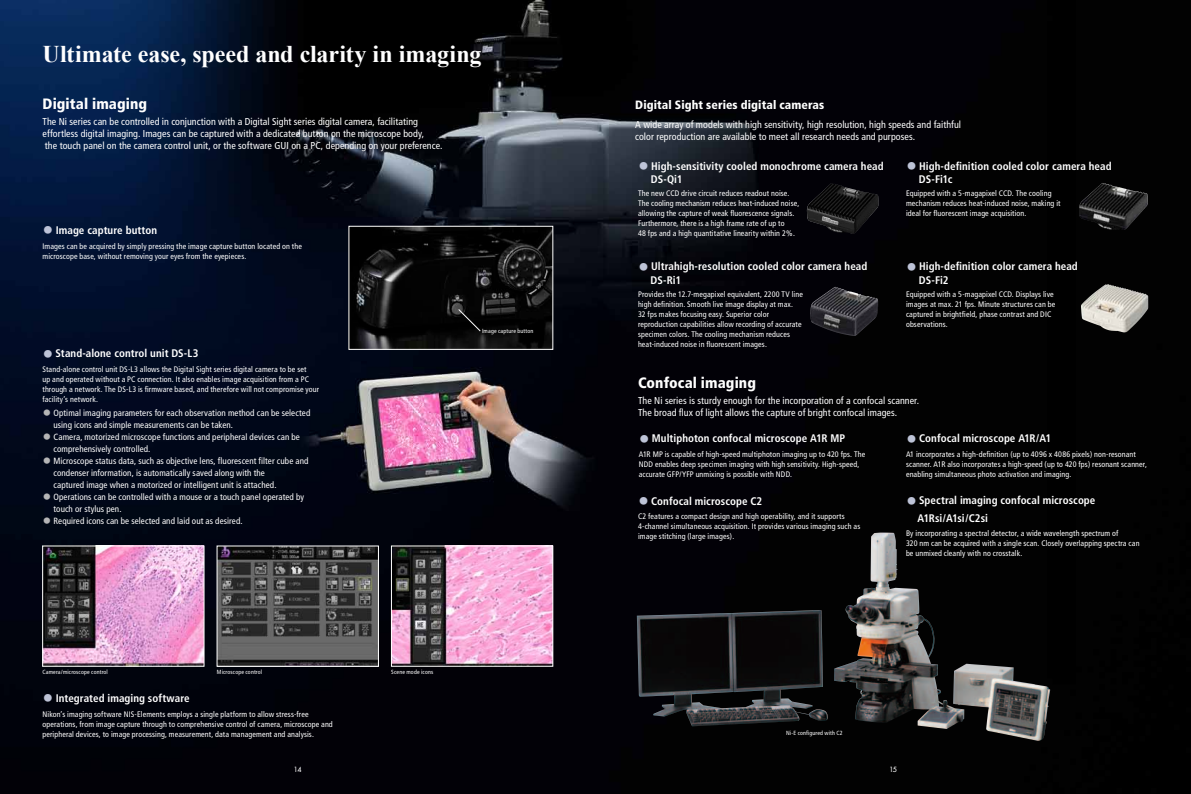
<style>
.page{position:relative;width:1191px;height:794px;background:#fff}
.page>*{position:absolute;margin:0;border:0;box-sizing:border-box;transform-origin:0 0}
.t1{font:700 24px "Times New Roman";letter-spacing:-.005em;color:#fff}
.t2{font:900 condensed 15px "Frutiger";letter-spacing:.005em;color:#fff}
.t3{font:900 condensed 12px "Frutiger";letter-spacing:.01em;color:#fff}
.t4{font:700 condensed 11px/13.8px "Frutiger";letter-spacing:.005em;color:#fff}
.t5{font:condensed 10px/12px "Frutiger";letter-spacing:.005em;color:#fff}
.t6{font:condensed 9px "Frutiger";letter-spacing:.01em;color:#fff}
.t7{font:condensed 8px/10px "Frutiger";letter-spacing:.01em;color:#fff}
.t8{font:7px "Futura";color:#fff}
.t9{font:condensed 6px "Frutiger";letter-spacing:.02em;color:#fff}
.s1{font-family:"Koz Go Pro";font-weight:400;font-stretch:normal;color:#bdc3d7}
.s2{font-family:"Koz Go Pro";font-weight:200;font-stretch:normal;color:#b5b5b6}
</style>
<div class="page">
<img style="left:0;top:0;width:1191px;height:794px">
<img style="left:45px;top:548px;width:157px;height:116px">
<div style="left:43px;top:546px;width:161px;height:120px;border:1px solid #fff"></div>
<img style="left:219px;top:548px;width:157px;height:116px">
<img style="left:393px;top:548px;width:158px;height:116px">
<div style="left:391px;top:546px;width:162px;height:120px;border:1px solid #fff"></div>
<img style="left:834px;top:533px;width:130px;height:196px">
<img style="left:351px;top:228px;width:200px;height:119px">
<div style="left:349px;top:226px;width:204px;height:123px;border:1px solid #fff"></div>
<img style="left:1079px;top:183px;width:68px;height:47px">
<img style="left:810px;top:287px;width:68px;height:49px">
<img style="left:1081px;top:284px;width:67px;height:48px">
<img style="left:807px;top:183px;width:71px;height:51px">
<svg style="left:458px;top:309px;width:22px;height:22px"></svg>
<h1 class="t1" style="left:43px;top:38px;width:440px">Ultimate ease, speed and clarity in imaging</h1>
<h2 class="t2" style="left:43px;top:95px;width:106px">Digital imaging</h2>
<p class="t5" style="left:43px;top:115px;width:401px">The Ni series can be controlled in conjunction with a Digital Sight series digital camera, facilitating effortless digital imaging. Images can be captured with a dedicated button on the microscope body,<br>the touch panel on the camera control unit, or the software GUI on a PC, depending on your preference.</p>
<h3 class="t4" style="left:43px;top:223px;width:116px"><span class="s1">・</span> Image capture button</h3>
<p class="t7" style="left:43px;top:241px;width:261px">Images can be acquired by simply pressing the image capture button located on the microscope base, without removing your eyes from the eyepieces.</p>
<h3 class="t4" style="left:43px;top:346px;width:157px"><span class="s1">・</span> Stand-alone control unit DS-L3</h3>
<p class="t7" style="left:43px;top:364px;width:278px">Stand-alone control unit DS-L3 allows the Digital Sight series digital camera to be set<br>up and operated without a PC connection. It also enables image acquisition from a PC through a network. The DS-L3 is firmware based, and therefore will not compromise your facility’s network.</p>
<p class="t6" style="left:43px;top:407px;width:269px"><span class="s2">・</span> Optimal imaging parameters for each observation method can be selected</p>
<p class="t6" style="left:54px;top:419px;width:181px">using icons and simple measurements can be taken.</p>
<p class="t6" style="left:43px;top:431px;width:259px"><span class="s2">・</span> Camera, motorized microscope functions and peripheral devices can be</p>
<p class="t6" style="left:54px;top:443px;width:98px">comprehensively controlled.</p>
<p class="t6" style="left:43px;top:455px;width:267px"><span class="s2">・</span> Microscope status data, such as objective lens, fluorescent filter cube and</p>
<p class="t6" style="left:54px;top:467px;width:213px">condenser information, is automatically saved along with the</p>
<p class="t6" style="left:54px;top:479px;width:224px">captured image when a motorized or intelligent unit is attached.</p>
<p class="t6" style="left:43px;top:491px;width:263px"><span class="s2">・</span> Operations can be controlled with a mouse or a touch panel operated by</p>
<p class="t6" style="left:54px;top:503px;width:69px">touch or stylus pen.</p>
<p class="t6" style="left:43px;top:515px;width:202px"><span class="s2">・</span> Required icons can be selected and laid out as desired.</p>
<p class="t9" style="left:482px;top:328px;width:53px">Image capture button</p>
<p class="t9" style="left:43px;top:668px;width:67px">Camera/microscope control</p>
<p class="t9" style="left:217px;top:668px;width:47px">Microscope control</p>
<p class="t9" style="left:391px;top:668px;width:43px">Scene mode icons</p>
<h3 class="t4" style="left:43px;top:691px;width:149px"><span class="s1">・</span> Integrated imaging software</h3>
<p class="t7" style="left:43px;top:709px;width:292px">Nikon’s imaging software NIS-Elements employs a single platform to allow stress-free operations, from image capture through to comprehensive control of camera, microscope and peripheral devices, to image processing, measurement, data management and analysis.</p>
<h3 class="t3" style="left:635px;top:98px;width:191px">Digital Sight series digital cameras</h3>
<p class="t5" style="left:635px;top:118px;width:327px">A wide array of models with high sensitivity, high resolution, high speeds and faithful color reproduction are available to meet all research needs and purposes.</p>
<h3 class="t4" style="left:651px;top:159px;width:234px;text-indent:-13px"><span class="s1">・</span> High-sensitivity cooled monochrome camera head<br>DS-Qi1</h3>
<p class="t7" style="left:638px;top:188px;width:163px">The new CCD drive circuit reduces readout noise.<br>The cooling mechanism reduces heat-induced noise, allowing the capture of weak fluorescence signals.<br>Furthermore, there is a high frame rate of up to<br>48 fps and a high quantitative linearity within 2%.</p>
<h3 class="t4" style="left:650px;top:259px;width:218px;text-indent:-13px"><span class="s1">・</span> Ultrahigh-resolution cooled color camera head<br>DS-Ri1</h3>
<p class="t7" style="left:638px;top:289px;width:166px">Provides the 12.7-megapixel equivalent, 2200 TV line high definition. Smooth live image display at max.<br>32 fps makes focusing easy. Superior color reproduction capabilities allow recording of accurate specimen colors. The cooling mechanism reduces heat-induced noise in fluorescent images.</p>
<h3 class="t4" style="left:919px;top:159px;width:194px;text-indent:-13px"><span class="s1">・</span> High-definition cooled color camera head<br>DS-Fi1c</h3>
<p class="t7" style="left:906px;top:188px;width:156px">Equipped with a 5-magapixel CCD. The cooling mechanism reduces heat-induced noise, making it ideal for fluorescent image acquisition.</p>
<h3 class="t4" style="left:919px;top:259px;width:160px;text-indent:-13px"><span class="s1">・</span> High-definition color camera head<br>DS-Fi2</h3>
<p class="t7" style="left:906px;top:289px;width:151px">Equipped with a 5-magapixel CCD. Displays live images at max. 21 fps. Minute structures can be captured in brightfield, phase contrast and DIC observations.</p>
<h2 class="t2" style="left:638px;top:374px;width:119px">Confocal imaging</h2>
<p class="t5" style="left:638px;top:395px;width:283px">The Ni series is sturdy enough for the incorporation of a confocal scanner.<br>The broad flux of light allows the capture of bright confocal images.</p>
<h3 class="t4" style="left:639px;top:431px;width:208px"><span class="s1">・</span> Multiphoton confocal microscope A1R MP</h3>
<p class="t7" style="left:639px;top:449px;width:228px">A1R MP is capable of high-speed multiphoton imaging up to 420 fps. The<br>NDD enables deep specimen imaging with high sensitivity. High-speed, accurate GFP/YFP unmixing is possible with NDD.</p>
<h3 class="t4" style="left:638px;top:494px;width:126px"><span class="s1">・</span> Confocal microscope C2</h3>
<p class="t7" style="left:638px;top:512px;width:224px">C2 features a compact design and high operability, and it supports<br>4-channel simultaneous acquisition. It provides various imaging such as image stitching (large images).</p>
<h3 class="t4" style="left:906px;top:431px;width:147px"><span class="s1">・</span> Confocal microscope A1R/A1</h3>
<p class="t7" style="left:906px;top:449px;width:242px">A1 incorporates a high-definition (up to 4096 x 4086 pixels) non-resonant scanner. A1R also incorporates a high-speed (up to 420 fps) resonant scanner, enabling simultaneous photo activation and imaging.</p>
<h3 class="t4" style="left:917px;top:492px;width:179px;line-height:17.3px;text-indent:-11px"><span class="s1">・</span> Spectral imaging confocal microscope<br>A1Rsi/A1si/C2si</h3>
<p class="t7" style="left:906px;top:528px;width:235px">By incorporating a spectral detector, a wide wavelength spectrum of<br>320 nm can be acquired with a single scan. Closely overlapping spectra can be unmixed cleanly with no crosstalk.</p>
<p class="t9" style="left:786px;top:729px;width:58px">Ni-E configured with C2</p>
<p class="t8" style="left:294px;top:764px;width:9px">14</p>
<p class="t8" style="left:889px;top:764px;width:9px">15</p>
</div>
